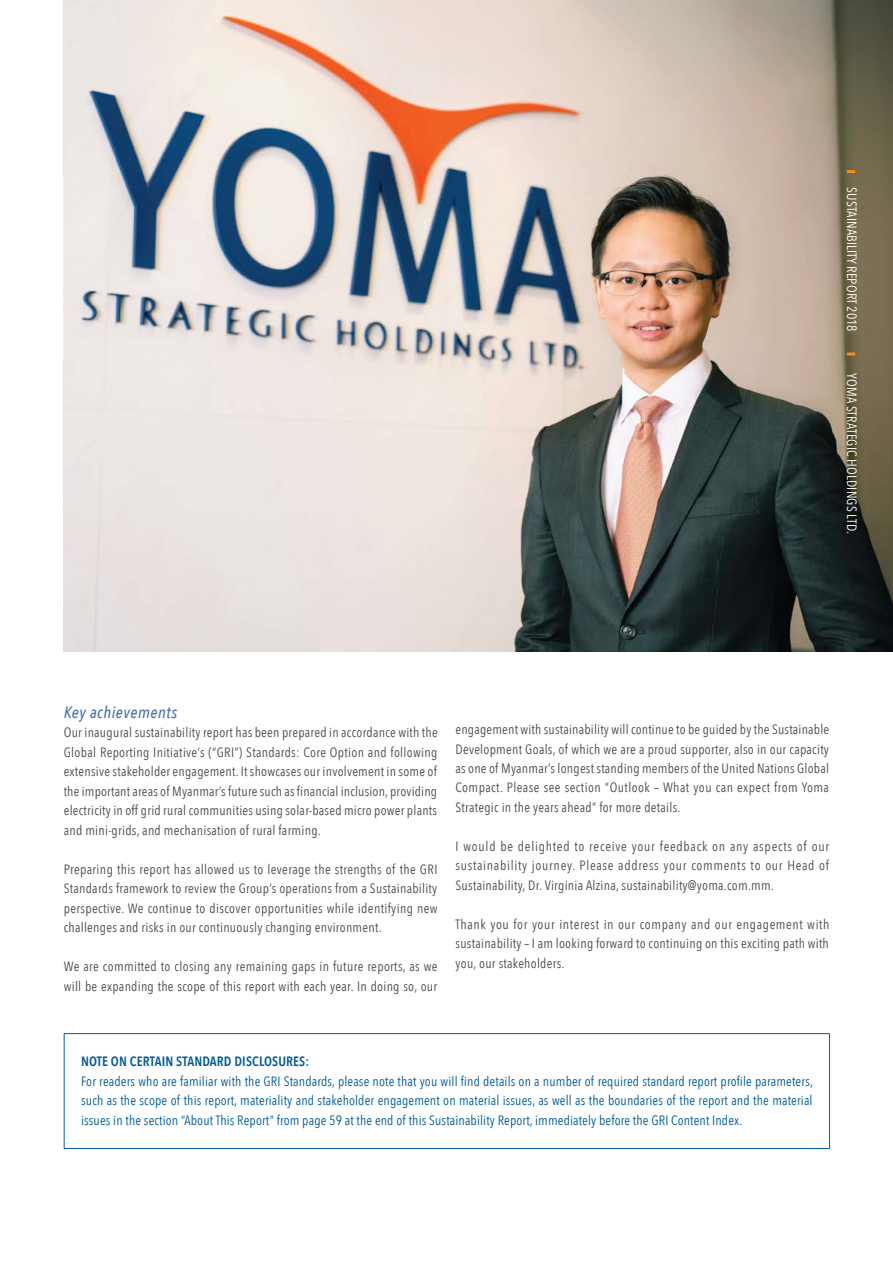
<style>
.page{position:relative;width:893px;height:1263px;background:#fff}
.page>*{position:absolute;margin:0;border:0;box-sizing:border-box;transform-origin:0 0}
.t1{font:italic 500 16.5px "Avenir Next Condensed";letter-spacing:.03em;color:#4971a7}
.t2{font:13.5px/19.5px "Avenir Next Condensed";letter-spacing:.02em;color:#4d4d4f;text-align:justify}
.t3{font:13.5px/19.5px "Avenir Next Condensed";letter-spacing:.01em;color:#005c9a;text-align:justify}
.t4{font:13.5px "Avenir Next Condensed";letter-spacing:.01em;color:#fff}
.t5{font:600 13.5px "Avenir Next Condensed";letter-spacing:.01em;color:#005c9a}
</style>
<div class="page">
<img style="left:64px;top:0;width:829px;height:652px">
<svg style="left:847px;top:170px;width:8px;height:3px"></svg>
<svg style="left:847px;top:352px;width:8px;height:3px"></svg>
<hr style="left:64px;top:1034px;width:1px;height:114px;background:#005c9a">
<hr style="left:64px;top:1033px;width:766px;height:1px;background:#005c9a">
<hr style="left:829px;top:1034px;width:1px;height:114px;background:#005c9a">
<hr style="left:64px;top:1148px;width:766px;height:1px;background:#005c9a">
<p class="t4" style="left:863px;top:187px;width:146px;rotate:90deg">SUSTAINABILITY REPORT 2018</p>
<p class="t4" style="left:863px;top:373px;width:161px;rotate:90deg">YOMA STRATEGIC HOLDINGS LTD.</p>
<p class="t1" style="left:64px;top:702px;width:115px">Key achievements</p>
<p class="t2" style="left:64px;top:722px;width:376px">Our inaugural sustainability report has been prepared in accordance with the Global Reporting Initiative’s (“GRI”) Standards: Core Option and following extensive stakeholder engagement. It showcases our involvement in some of the important areas of Myanmar’s future such as financial inclusion, providing electricity in off grid rural communities using solar-based micro power plants and mini-grids, and mechanisation of rural farming.</p>
<p class="t2" style="left:64px;top:858px;width:375px">Preparing this report has allowed us to leverage the strengths of the GRI Standards framework to review the Group’s operations from a Sustainability perspective. We continue to discover opportunities while identifying new challenges and risks in our continuously changing environment.</p>
<p class="t2" style="left:64px;top:956px;width:375px">We are committed to closing any remaining gaps in future reports, as we will be expanding the scope of this report with each year. In doing so, our</p>
<p class="t2" style="left:455px;top:719px;width:375px">engagement with sustainability will continue to be guided by the Sustainable Development Goals, of which we are a proud supporter, also in our capacity as one of Myanmar’s longest standing members of the United Nations Global Compact. Please see section “Outlook – What you can expect from Yoma Strategic in the years ahead” for more details.</p>
<p class="t2" style="left:455px;top:836px;width:375px">I would be delighted to receive your feedback on any aspects of our sustainability journey. Please address your comments to our Head of Sustainability, Dr. Virginia Alzina, sustainability@yoma.com.mm.</p>
<p class="t2" style="left:455px;top:914px;width:375px">Thank you for your interest in our company and our engagement with sustainability – I am looking forward to continuing on this exciting path with you, our stakeholders.</p>
<p class="t5" style="left:81px;top:1050px;width:230px">NOTE ON CERTAIN STANDARD DISCLOSURES:</p>
<p class="t3" style="left:81px;top:1071px;width:733px">For readers who are familiar with the GRI Standards, please note that you will find details on a number of required standard report profile parameters, such as the scope of this report, materiality and stakeholder engagement on material issues, as well as the boundaries of the report and the material issues in the section “About This Report” from page 59 at the end of this Sustainability Report, immediately before the GRI Content Index.</p>
</div>
